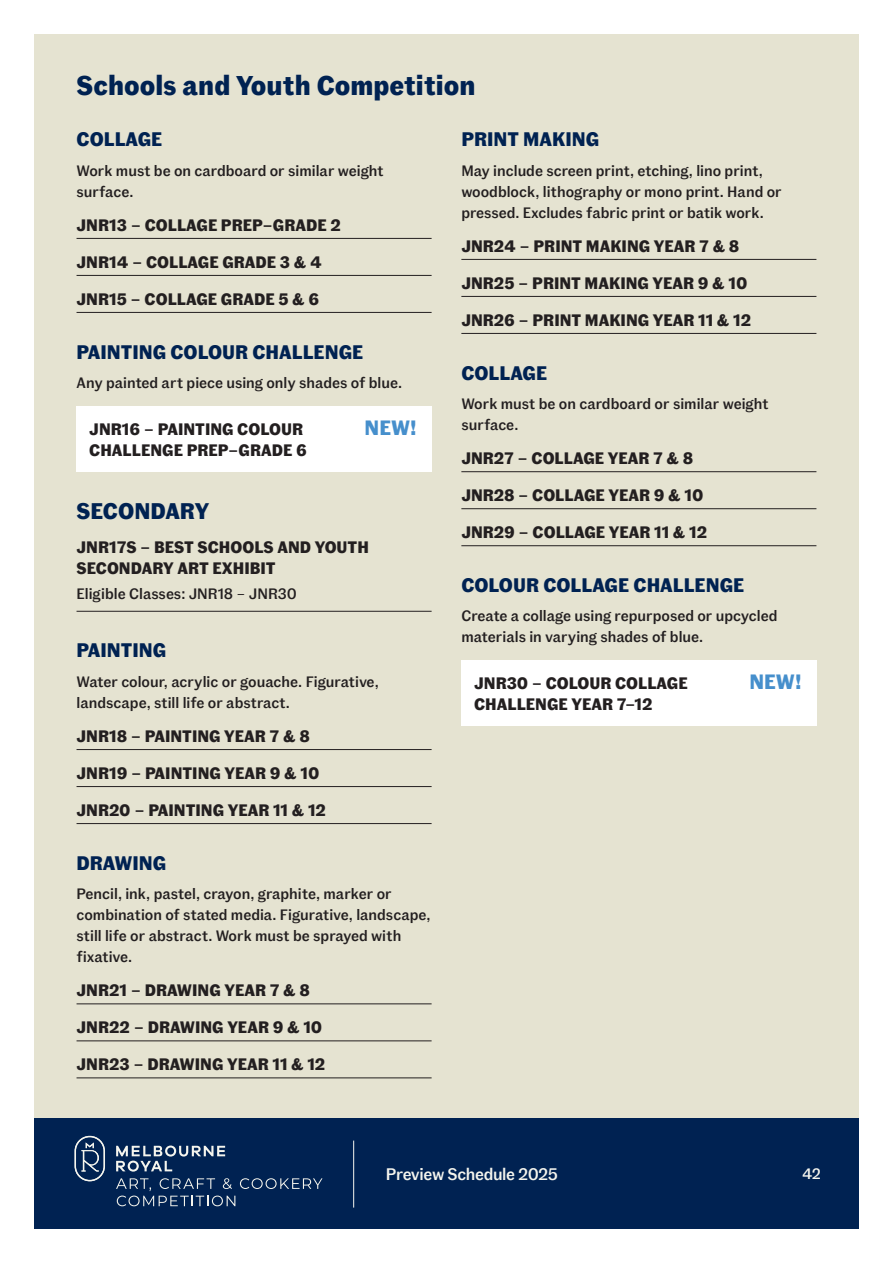
<style>
.page{position:relative;width:893px;height:1263px;background:#fff}
.page>*{position:absolute;margin:0;border:0;box-sizing:border-box;transform-origin:0 0}
.t1{font:700 27px "Fann Grotesque Pro";color:#002252}
.t2{font:700 22.5px "Fann Grotesque Pro";color:#002252}
.t3{font:700 20.7px "Fann Grotesque Pro";color:#468fcc}
.t4{font:700 19.5px "Fann Grotesque Pro";color:#002252}
.t5{font:500 16.65px "Fann Grotesque Pro";letter-spacing:-.02em;color:#f5f5ee}
.t6{font:700 16.5px/21px "Fann Grotesque Pro";color:#231f20}
.t7{font:500 15px/21px "Fann Grotesque Pro";color:#231f20}
.t8{font:500 15px "Fann Grotesque Pro";color:#f5f5ee}
</style>
<div class="page">
<div style="left:34px;top:34px;width:825px;height:1084px;background:#e5e3d1"></div>
<div style="left:34px;top:1118px;width:825px;height:111px;background:#002252"></div>
<hr style="left:353px;top:1140px;width:1px;height:67px;background:#f5f5ee">
<svg style="left:75px;top:1136px;width:30px;height:45px"></svg>
<svg style="left:116px;top:1145px;width:109px;height:26px"></svg>
<svg style="left:116px;top:1178px;width:206px;height:28px"></svg>
<hr style="left:77px;top:238px;width:355px;height:1px;background:#231f20">
<hr style="left:77px;top:275px;width:355px;height:1px;background:#231f20">
<hr style="left:77px;top:312px;width:355px;height:1px;background:#231f20">
<div style="left:77px;top:407px;width:355px;height:65px;background:#fff"></div>
<hr style="left:77px;top:611px;width:355px;height:1px;background:#231f20">
<hr style="left:77px;top:749px;width:355px;height:1px;background:#231f20">
<hr style="left:77px;top:786px;width:355px;height:1px;background:#231f20">
<hr style="left:77px;top:823px;width:355px;height:1px;background:#231f20">
<hr style="left:77px;top:1003px;width:355px;height:1px;background:#231f20">
<hr style="left:77px;top:1040px;width:355px;height:1px;background:#231f20">
<hr style="left:77px;top:1077px;width:355px;height:1px;background:#231f20">
<hr style="left:461px;top:259px;width:355px;height:1px;background:#231f20">
<hr style="left:461px;top:296px;width:355px;height:1px;background:#231f20">
<hr style="left:461px;top:333px;width:355px;height:1px;background:#231f20">
<hr style="left:461px;top:471px;width:355px;height:1px;background:#231f20">
<hr style="left:461px;top:508px;width:355px;height:1px;background:#231f20">
<hr style="left:461px;top:545px;width:355px;height:1px;background:#231f20">
<div style="left:461px;top:661px;width:355px;height:65px;background:#fff"></div>
<h1 class="t1" style="left:77px;top:70px;width:400px">Schools and Youth Competition</h1>
<h3 class="t4" style="left:77px;top:128px;width:87px">COLLAGE</h3>
<p class="t7" style="left:77px;top:160px;width:309px">Work must be on cardboard or similar weight surface.</p>
<p class="t6" style="left:77px;top:215px;width:266px">JNR13 – COLLAGE PREP–GRADE 2</p>
<p class="t6" style="left:77px;top:252px;width:247px">JNR14 – COLLAGE GRADE 3 &amp; 4</p>
<p class="t6" style="left:77px;top:289px;width:244px">JNR15 – COLLAGE GRADE 5 &amp; 6</p>
<h3 class="t4" style="left:77px;top:340px;width:288px">PAINTING COLOUR CHALLENGE</h3>
<p class="t7" style="left:77px;top:373px;width:327px">Any painted art piece using only shades of blue.</p>
<p class="t6" style="left:89px;top:419px;width:215px">JNR16 – PAINTING COLOUR</p>
<h3 class="t3" style="left:365px;top:415px;width:54px">NEW!</h3>
<p class="t6" style="left:89px;top:440px;width:219px">CHALLENGE PREP–GRADE 6</p>
<h3 class="t4" style="left:461px;top:128px;width:140px">PRINT MAKING</h3>
<p class="t7" style="left:461px;top:160px;width:322px">May include screen print, etching, lino print, woodblock, lithography or mono print. Hand or pressed. Excludes fabric print or batik work.</p>
<p class="t6" style="left:461px;top:236px;width:280px">JNR24 – PRINT MAKING YEAR 7 &amp; 8</p>
<p class="t6" style="left:461px;top:273px;width:288px">JNR25 – PRINT MAKING YEAR 9 &amp; 10</p>
<p class="t6" style="left:461px;top:310px;width:291px">JNR26 – PRINT MAKING YEAR 11 &amp; 12</p>
<h3 class="t4" style="left:461px;top:361px;width:87px">COLLAGE</h3>
<p class="t7" style="left:461px;top:394px;width:309px">Work must be on cardboard or similar weight surface.</p>
<p class="t6" style="left:461px;top:448px;width:234px">JNR27 – COLLAGE YEAR 7 &amp; 8</p>
<p class="t6" style="left:461px;top:485px;width:244px">JNR28 – COLLAGE YEAR 9 &amp; 10</p>
<p class="t6" style="left:461px;top:522px;width:247px">JNR29 – COLLAGE YEAR 11 &amp; 12</p>
<h3 class="t4" style="left:461px;top:573px;width:284px">COLOUR COLLAGE CHALLENGE</h3>
<p class="t7" style="left:461px;top:606px;width:317px">Create a collage using repurposed or upcycled materials in varying shades of blue.</p>
<p class="t6" style="left:474px;top:673px;width:215px">JNR30 – COLOUR COLLAGE</p>
<h3 class="t3" style="left:749px;top:669px;width:54px">NEW!</h3>
<p class="t6" style="left:474px;top:694px;width:180px">CHALLENGE YEAR 7–12</p>
<h2 class="t2" style="left:77px;top:498px;width:134px">SECONDARY</h2>
<p class="t6" style="left:77px;top:537px;width:294px">JNR17S – BEST SCHOOLS AND YOUTH<br>SECONDARY ART EXHIBIT</p>
<p class="t7" style="left:77px;top:584px;width:222px">Eligible Classes: JNR18 – JNR30</p>
<h3 class="t4" style="left:77px;top:639px;width:91px">PAINTING</h3>
<p class="t7" style="left:77px;top:672px;width:304px">Water colour, acrylic or gouache. Figurative, landscape, still life or abstract.</p>
<p class="t6" style="left:77px;top:726px;width:235px">JNR18 – PAINTING YEAR 7 &amp; 8</p>
<p class="t6" style="left:77px;top:763px;width:244px">JNR19 – PAINTING YEAR 9 &amp; 10</p>
<p class="t6" style="left:77px;top:800px;width:251px">JNR20 – PAINTING YEAR 11 &amp; 12</p>
<h3 class="t4" style="left:77px;top:851px;width:91px">DRAWING</h3>
<p class="t7" style="left:77px;top:884px;width:356px">Pencil, ink, pastel, crayon, graphite, marker or combination of stated media. Figurative, landscape, still life or abstract. Work must be sprayed with fixative.</p>
<p class="t6" style="left:77px;top:980px;width:235px">JNR21 – DRAWING YEAR 7 &amp; 8</p>
<p class="t6" style="left:77px;top:1017px;width:247px">JNR22 – DRAWING YEAR 9 &amp; 10</p>
<p class="t6" style="left:77px;top:1055px;width:250px">JNR23 – DRAWING YEAR 11 &amp; 12</p>
<p class="t5" style="left:386px;top:1164px;width:174px">Preview Schedule 2025</p>
<p class="t8" style="left:802px;top:1165px;width:21px">42</p>
</div>
